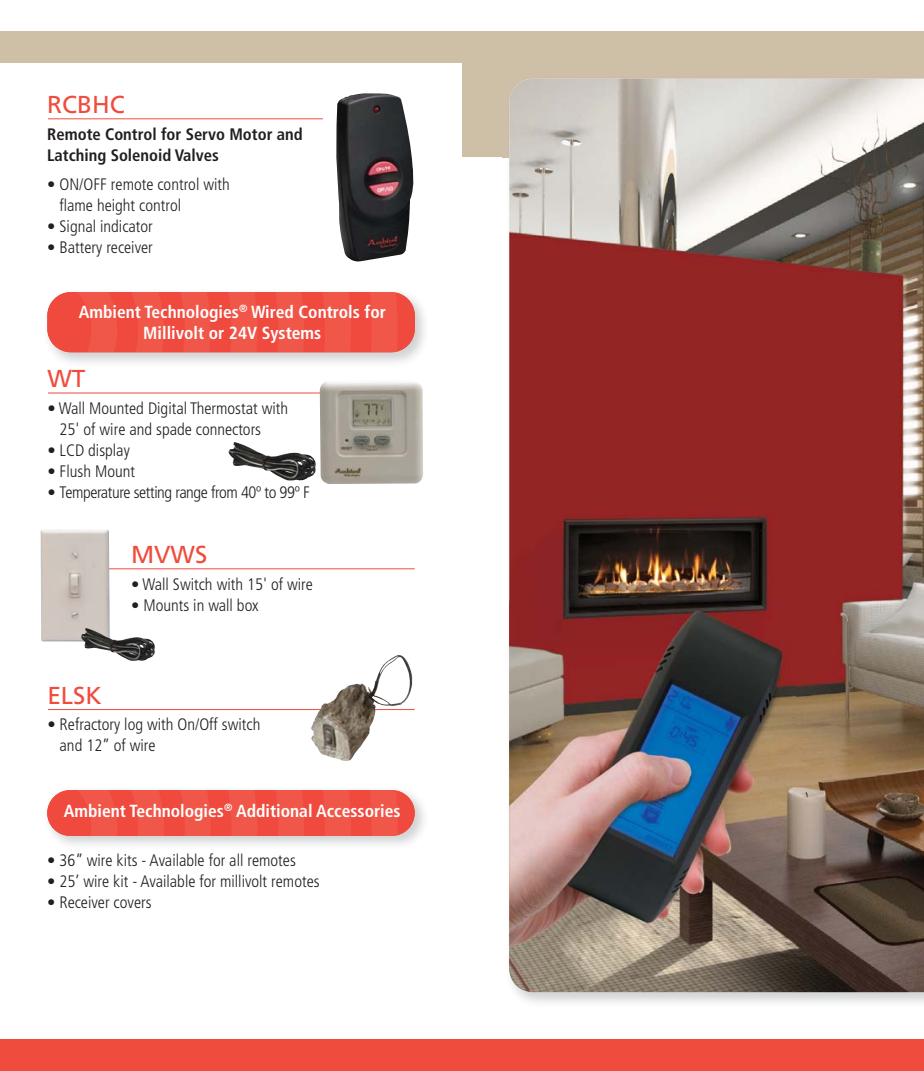
<style>
.page{position:relative;width:924px;height:1071px;background:#fff}
.page>*{position:absolute;margin:0;border:0;box-sizing:border-box;transform-origin:0 0}
.t1{font:24.5px "Frutiger LT Std";color:#f04c3e}
.t2{font:700 condensed 17.5px/21px "Frutiger LT Std";color:#fff;text-align:center}
.t3{font:300 condensed 16.62px/21px "Frutiger LT Std";color:#231f20}
.t4{font:700 condensed 16.62px/21px "Frutiger LT Std";color:#231f20}
.t5{font:300 condensed 16.62px "Frutiger LT Std";letter-spacing:-.025em;color:#231f20}
</style>
<div class="page">
<div style="left:462px;top:32px;width:462px;height:126px;background:#cebfa7"></div>
<div style="left:0;top:1040px;width:924px;height:31px;background:#f04c3e"></div>
<img style="left:509px;top:79px;width:415px;height:913px">
<img style="left:228px;top:442px;width:88px;height:39px">
<img style="left:47px;top:292px;width:378px;height:71px">
<img style="left:47px;top:292px;width:368px;height:60px;border-radius:24px">
<hr style="left:48px;top:393px;width:367px;height:1px;background:#f04c3e">
<hr style="left:48px;top:568px;width:367px;height:1px;background:#f04c3e">
<hr style="left:48px;top:709px;width:367px;height:1px;background:#f04c3e">
<img style="left:320px;top:382px;width:103px;height:102px">
<img style="left:41px;top:529px;width:69px;height:113px">
<img style="left:80px;top:628px;width:75px;height:33px">
<img style="left:309px;top:655px;width:106px;height:106px">
<div style="left:0;top:32px;width:924px;height:31px;background:#cebfa7"></div>
<img style="left:509px;top:601px;width:287px;height:389px">
<img style="left:47px;top:790px;width:368px;height:46px;border-radius:23px">
<hr style="left:48px;top:118px;width:275px;height:1px;background:#f04c3e">
<img style="left:336px;top:93px;width:78px;height:169px">
<h1 class="t1" style="left:47px;top:90px;width:79px">RCBHC</h1>
<p class="t4" style="left:47px;top:124px;width:257px">Remote Control for Servo Motor and<br>Latching Solenoid Valves</p>
<p class="t3" style="left:59px;top:175px;width:172px;text-indent:-12px">• ON/OFF remote control with flame height control</p>
<p class="t3" style="left:47px;top:217px;width:107px">• Signal indicator</p>
<p class="t3" style="left:47px;top:238px;width:107px">• Battery receiver</p>
<p class="t2" style="left:79px;top:302px;width:309px">Ambient Technologies<sup>®</sup> Wired Controls for<br>Millivolt or 24V Systems</p>
<h1 class="t1" style="left:47px;top:364px;width:40px">WT</h1>
<p class="t3" style="left:60px;top:399px;width:230px;text-indent:-12px">• Wall Mounted Digital Thermostat with<br>25' of wire and spade connectors</p>
<p class="t3" style="left:47px;top:441px;width:84px">• LCD display</p>
<p class="t3" style="left:47px;top:462px;width:89px">• Flush Mount</p>
<p class="t5" style="left:47px;top:485px;width:264px">• Temperature setting range from 40º to 99º F</p>
<h1 class="t1" style="left:131px;top:540px;width:78px">MVWS</h1>
<p class="t3" style="left:131px;top:575px;width:183px">• Wall Switch with 15' of wire</p>
<p class="t3" style="left:131px;top:596px;width:129px">• Mounts in wall box</p>
<h1 class="t1" style="left:47px;top:681px;width:56px">ELSK</h1>
<p class="t3" style="left:60px;top:716px;width:202px;text-indent:-12px">• Refractory log with On/Off switch and 12” of wire</p>
<p class="t2" style="left:64px;top:801px;width:338px">Ambient Technologies<sup>®</sup> Additional Accessories</p>
<p class="t3" style="left:47px;top:852px;width:250px">• 36” wire kits - Available for all remotes</p>
<p class="t3" style="left:47px;top:873px;width:274px">• 25’ wire kit - Available for millivolt remotes</p>
<p class="t3" style="left:47px;top:894px;width:106px">• Receiver covers</p>
</div>
